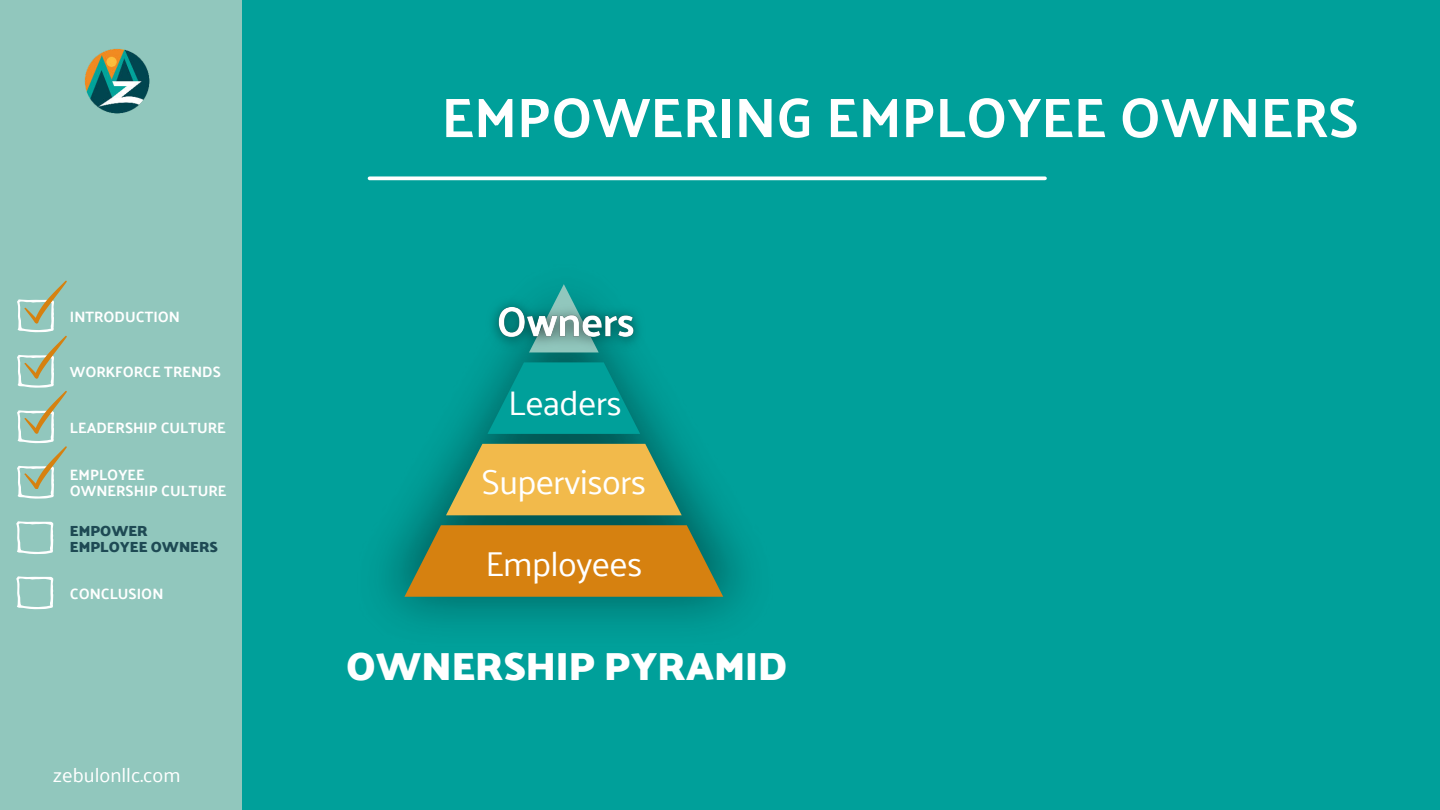
<style>
.page{position:relative;width:1440px;height:810px;background:#00a09a}
.page>*{position:absolute;margin:0;border:0;box-sizing:border-box;transform-origin:0 0}
.t1{font:56px "Palanquin Dark";color:#fff}
.t2{font:700 40px "Palanquin Dark";color:#fff}
.t3{font:34.5px "Palanquin";letter-spacing:-.02em;color:#fff}
.t4{font:20px "Palanquin";color:#fff}
.t5{font:15px/16.1px "Palanquin Dark";color:#fff}
.t6{font:700 15px/16.1px "Palanquin Dark";color:#1e4a54}
</style>
<div class="page">
<img style="left:385px;top:357px;width:359px;height:265px">
<svg style="left:487px;top:362px;width:153px;height:72px"></svg>
<svg style="left:446px;top:444px;width:236px;height:71px;background:#ccb153"></svg>
<svg style="left:404px;top:525px;width:319px;height:72px;background:#bc801d"></svg>
<img style="left:493px;top:284px;width:146px;height:73px">
<div style="left:0;top:0;width:242px;height:810px;background:#91c7bd"></div>
<img style="left:85px;top:49px;width:65px;height:65px">
<svg style="left:16px;top:521px;width:37px;height:33px"></svg>
<svg style="left:16px;top:576px;width:37px;height:33px"></svg>
<svg style="left:17px;top:281px;width:50px;height:218px"></svg>
<svg style="left:370px;top:176px;width:675px;height:4px;background:#e0f3f3"></svg>
<p class="t5" style="left:70px;top:309px;width:112px">INTRODUCTION</p>
<p class="t5" style="left:70px;top:364px;width:153px">WORKFORCE TRENDS</p>
<p class="t5" style="left:70px;top:420px;width:157px">LEADERSHIP CULTURE</p>
<p class="t5" style="left:70px;top:467px;width:158px">EMPLOYEE<br>OWNERSHIP CULTURE</p>
<p class="t6" style="left:70px;top:522px;width:150px">EMPOWER<br>EMPLOYEE OWNERS</p>
<p class="t5" style="left:70px;top:586px;width:95px">CONCLUSION</p>
<h3 class="t4" style="left:53px;top:764px;width:129px">zebulonllc.com</h3>
<h1 class="t1" style="left:442px;top:85px;width:919px">EMPOWERING EMPLOYEE OWNERS</h1>
<h3 class="t3" style="left:508px;top:383px;width:115px">Leaders</h3>
<h3 class="t3" style="left:481px;top:462px;width:166px">Supervisors</h3>
<h3 class="t3" style="left:485px;top:544px;width:159px">Employees</h3>
<h2 class="t2" style="left:346px;top:643px;width:442px">OWNERSHIP PYRAMID</h2>
</div>
